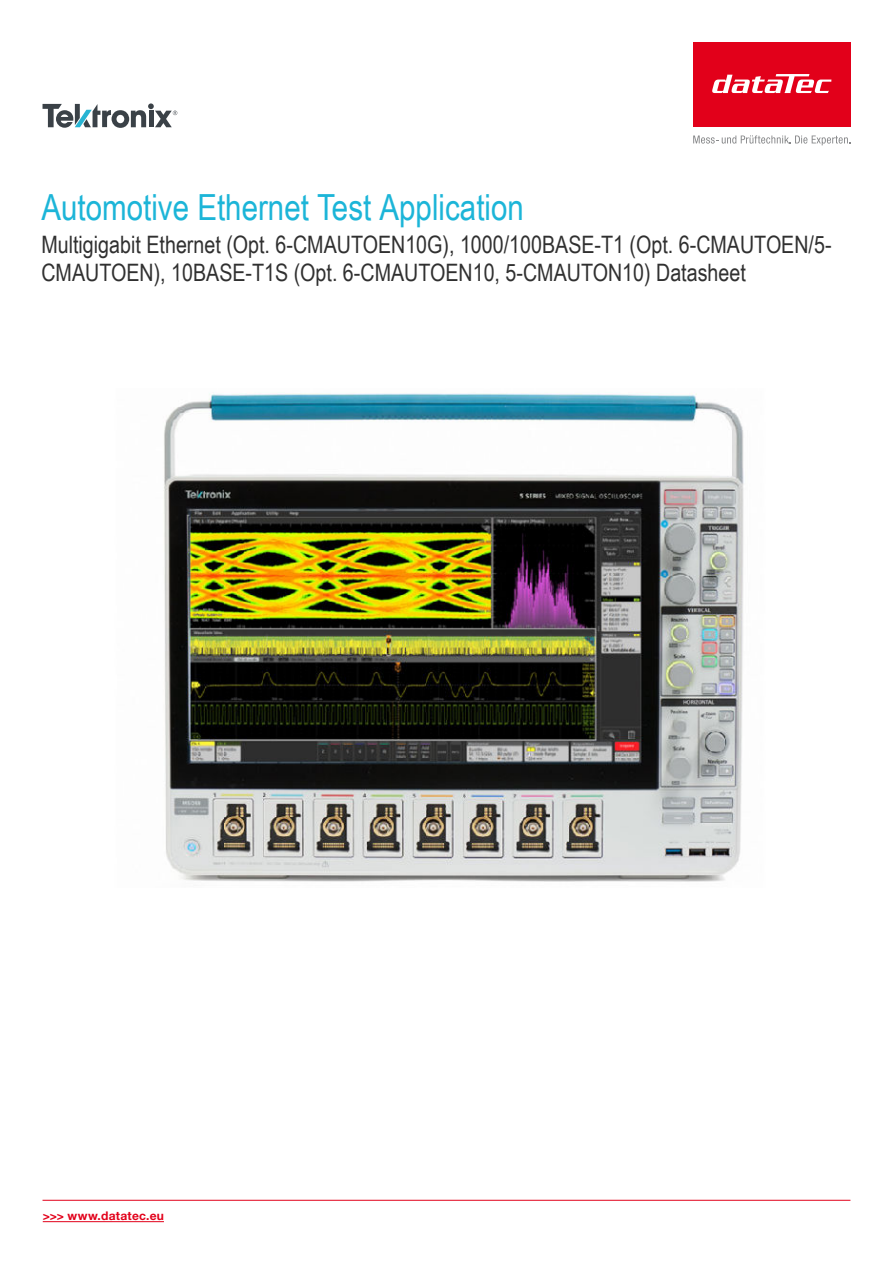
<style>
.page{position:relative;width:893px;height:1263px;background:#fff}
.page>*{position:absolute;margin:0;border:0;box-sizing:border-box;transform-origin:0 0}
.t1{font:36px "Arial Narrow";color:#1cb5d8}
.t2{font:24px/28.8px "Arial Narrow";color:#303030}
.t3{font:700 12px "Helvetica Neue LT Pro";letter-spacing:.02em;color:#e2001a}
</style>
<div class="page">
<div style="left:693px;top:43px;width:157px;height:84px;background:#e2001a"></div>
<svg style="left:693px;top:135px;width:157px;height:10px"></svg>
<svg style="left:712px;top:74px;width:119px;height:19px"></svg>
<hr style="left:43px;top:1221px;width:121px;height:1px;background:#e2001a">
<hr style="left:43px;top:1200px;width:807px;height:1px;background:#e2001a">
<svg style="left:43px;top:103px;width:134px;height:25px"></svg>
<img style="left:163px;top:393px;width:581px;height:489px">
<h1 class="t1" style="left:41px;top:181px;width:484px">Automotive Ethernet Test Application</h1>
<p class="t2" style="left:41px;top:229px;width:792px">Multigigabit Ethernet (Opt. 6-CMAUTOEN10G), 1000/100BASE-T1 (Opt. 6-CMAUTOEN/5-<br>CMAUTOEN), 10BASE-T1S (Opt. 6-CMAUTOEN10, 5-CMAUTON10) Datasheet</p>
<p class="t3" style="left:43px;top:1209px;width:123px">&gt;&gt;&gt; www.datatec.eu</p>
</div>
